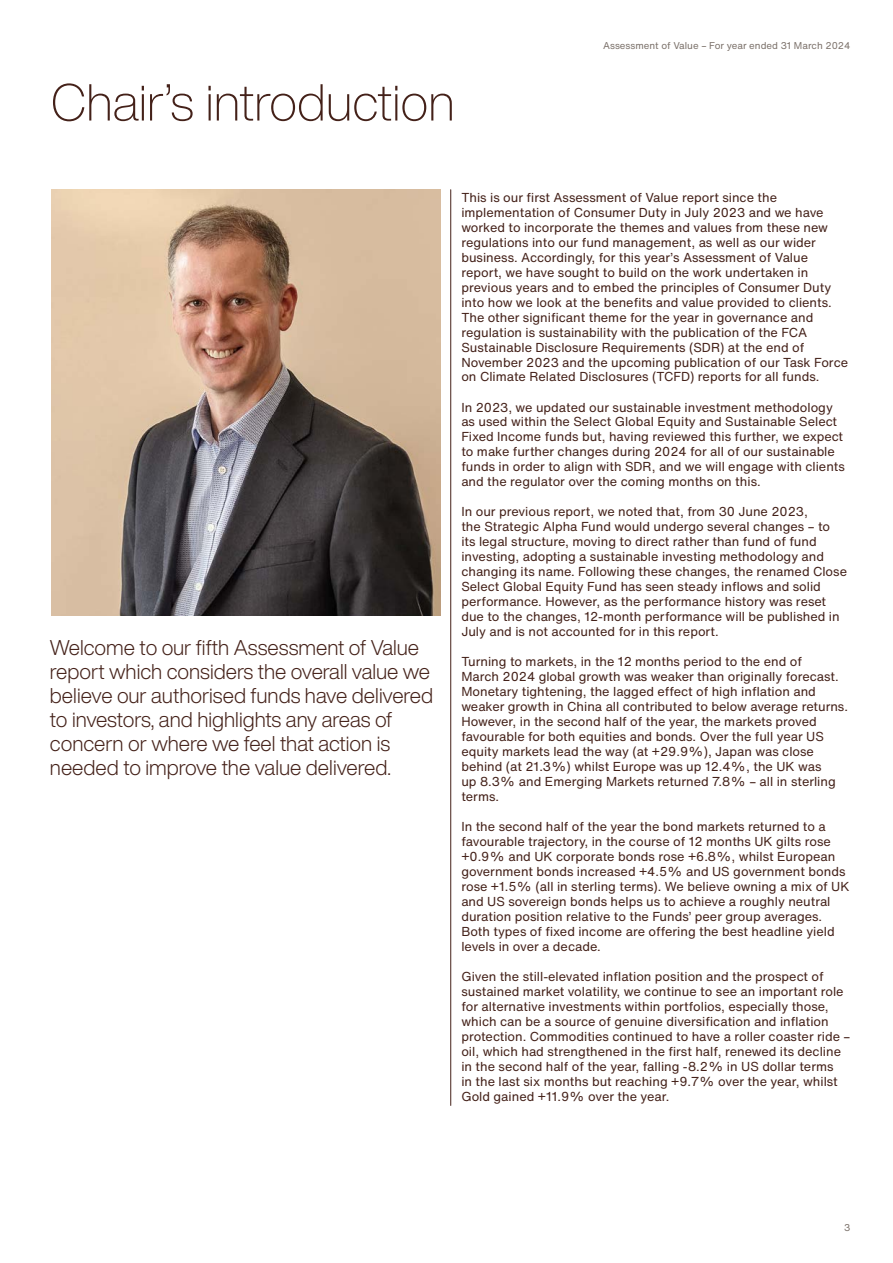
<style>
.page{position:relative;width:893px;height:1263px;background:#fff}
.page>*{position:absolute;margin:0;border:0;box-sizing:border-box;transform-origin:0 0}
._34_36pt_Header{font:200 51px "Helvetica Now Display";color:#442119}
._14_16pt_Pull_Quote{font:300 21px/24px "Helvetica Now Display";color:#442119}
._8_5_10pt_Body_copy{font:12.75px/15px "Helvetica Now Text";color:#442119}
.t1{font:9.75px "Helvetica Now Text";color:#7c726b}
</style>
<div class="page">
<hr style="left:450px;top:190px;width:1px;height:915px;background:#442119">
<img style="left:51px;top:189px;width:389px;height:426px">
<p class="_34_36pt_Header" style="left:51px;top:68px;width:405px">Chair’s introduction</p>
<p class="t1" style="left:603px;top:38px;width:249px">Assessment of Value – For year ended 31 March 2024</p>
<p class="_14_16pt_Pull_Quote" style="left:50px;top:635px;width:385px">Welcome to our fifth Assessment of Value report which considers the overall value we believe our authorised funds have delivered to investors, and highlights any areas of concern or where we feel that action is needed to improve the value delivered.</p>
<p class="_8_5_10pt_Body_copy" style="left:461px;top:190px;width:372px">This is our first Assessment of Value report since the implementation of Consumer Duty in July 2023 and we have worked to incorporate the themes and values from these new regulations into our fund management, as well as our wider business. Accordingly, for this year’s Assessment of Value report, we have sought to build on the work undertaken in previous years and to embed the principles of Consumer Duty into how we look at the benefits and value provided to clients.</p>
<p class="_8_5_10pt_Body_copy" style="left:461px;top:309px;width:388px">The other significant theme for the year in governance and regulation is sustainability with the publication of the FCA Sustainable Disclosure Requirements (SDR) at the end of November 2023 and the upcoming publication of our Task Force on Climate Related Disclosures (TCFD) reports for all funds.</p>
<p class="_8_5_10pt_Body_copy" style="left:461px;top:399px;width:385px">In 2023, we updated our sustainable investment methodology as used within the Select Global Equity and Sustainable Select Fixed Income funds but, having reviewed this further, we expect to make further changes during 2024 for all of our sustainable funds in order to align with SDR, and we will engage with clients and the regulator over the coming months on this.</p>
<p class="_8_5_10pt_Body_copy" style="left:461px;top:504px;width:387px">In our previous report, we noted that, from 30 June 2023,<br>the Strategic Alpha Fund would undergo several changes – to its legal structure, moving to direct rather than fund of fund investing, adopting a sustainable investing methodology and changing its name. Following these changes, the renamed Close Select Global Equity Fund has seen steady inflows and solid performance. However, as the performance history was reset due to the changes, 12-month performance will be published in July and is not accounted for in this report.</p>
<p class="_8_5_10pt_Body_copy" style="left:461px;top:654px;width:388px">Turning to markets, in the 12 months period to the end of<br>March 2024 global growth was weaker than originally forecast.<br>Monetary tightening, the lagged effect of high inflation and weaker growth in China all contributed to below average returns.<br>However, in the second half of the year, the markets proved favourable for both equities and bonds. Over the full year US equity markets lead the way (at +29.9%), Japan was close behind (at 21.3%) whilst Europe was up 12.4%, the UK was<br>up 8.3% and Emerging Markets returned 7.8% – all in sterling terms.</p>
<p class="_8_5_10pt_Body_copy" style="left:461px;top:819px;width:390px">In the second half of the year the bond markets returned to a favourable trajectory, in the course of 12 months UK gilts rose +0.9% and UK corporate bonds rose +6.8%, whilst European government bonds increased +4.5% and US government bonds rose +1.5% (all in sterling terms). We believe owning a mix of UK and US sovereign bonds helps us to achieve a roughly neutral duration position relative to the Funds’ peer group averages.<br>Both types of fixed income are offering the best headline yield levels in over a decade.</p>
<p class="_8_5_10pt_Body_copy" style="left:461px;top:969px;width:390px">Given the still-elevated inflation position and the prospect of sustained market volatility, we continue to see an important role for alternative investments within portfolios, especially those, which can be a source of genuine diversification and inflation protection. Commodities continued to have a roller coaster ride – oil, which had strengthened in the first half, renewed its decline in the second half of the year, falling -8.2% in US dollar terms<br>in the last six months but reaching +9.7% over the year, whilst Gold gained +11.9% over the year.</p>
<p class="t1" style="left:844px;top:1220px;width:8px">3</p>
</div>
